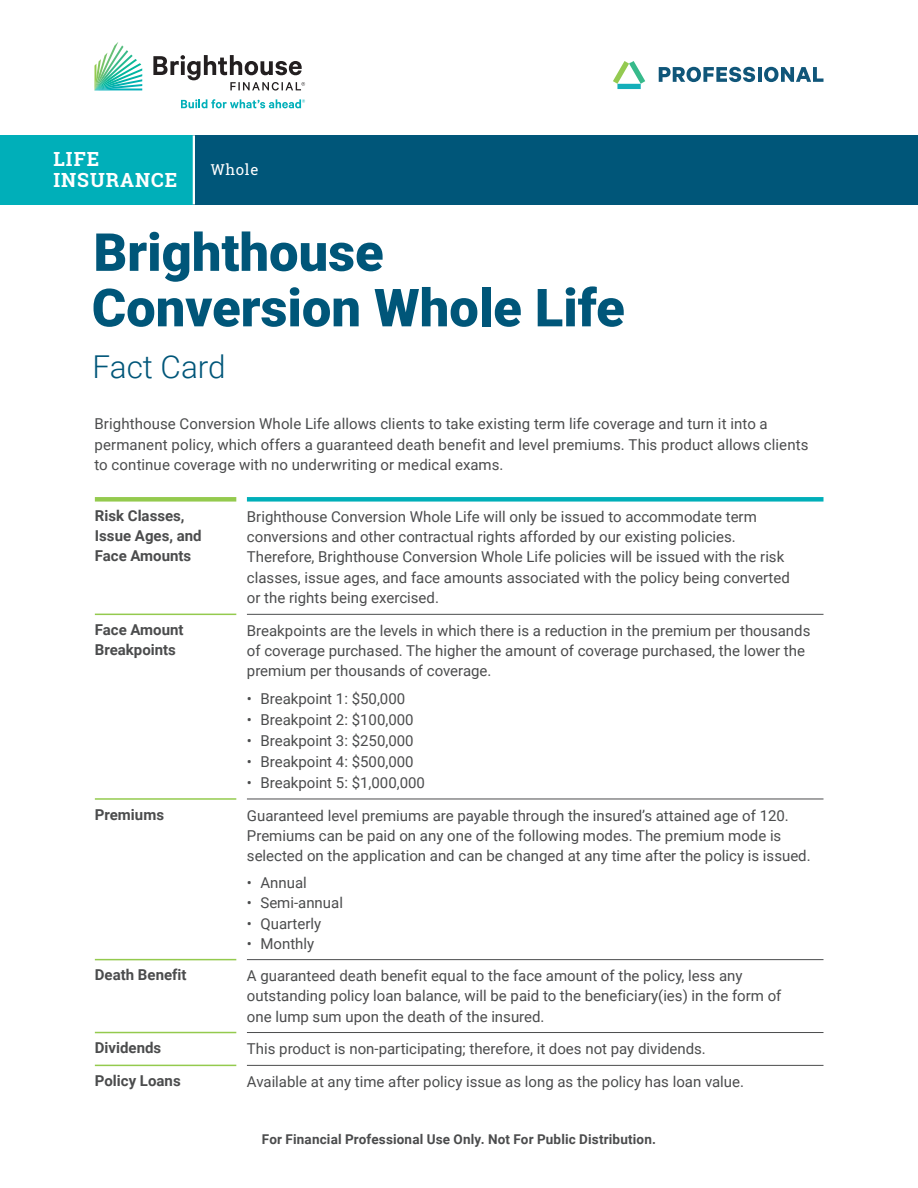
<style>
.page{position:relative;width:918px;height:1188px;background:#fff}
.page>*{position:absolute;margin:0;border:0;box-sizing:border-box;transform-origin:0 0}
.t1{font:900 52.5px/55.5px "Roboto";color:#005679}
.t2{font:300 31.5px "Roboto";color:#005679}
.t3{font:700 19.5px/21px "Roboto Slab";letter-spacing:.05em;color:#fff}
.t4{font:15px/20.2px "Roboto";color:#4b4c4d}
.t5{font:700 15px/20.2px "Roboto";color:#4b4c4d}
.t6{font:15px "Roboto Slab";letter-spacing:.045em;color:#fff}
.t7{font:700 13.5px "Roboto";letter-spacing:.01em;color:#4b4c4d}
</style>
<div class="page">
<hr style="left:95px;top:614px;width:141px;height:1px;background:#94ca4e">
<hr style="left:95px;top:798px;width:141px;height:2px;background:#94ca4e">
<hr style="left:95px;top:959px;width:141px;height:1px;background:#94ca4e">
<hr style="left:95px;top:1032px;width:141px;height:1px;background:#94ca4e">
<hr style="left:95px;top:1065px;width:141px;height:1px;background:#94ca4e">
<hr style="left:247px;top:614px;width:577px;height:1px;background:#4b4c4d">
<hr style="left:247px;top:799px;width:577px;height:1px;background:#4b4c4d">
<hr style="left:247px;top:959px;width:577px;height:1px;background:#4b4c4d">
<hr style="left:247px;top:1032px;width:577px;height:1px;background:#4b4c4d">
<hr style="left:247px;top:1065px;width:577px;height:1px;background:#4b4c4d">
<div style="left:95px;top:497px;width:141px;height:5px;background:#94ca4e"></div>
<div style="left:247px;top:497px;width:577px;height:5px;background:#00afb9"></div>
<svg style="left:94px;top:42px;width:48px;height:48px"></svg>
<svg style="left:153px;top:55px;width:152px;height:36px"></svg>
<svg style="left:181px;top:99px;width:124px;height:9px"></svg>
<svg style="left:613px;top:61px;width:32px;height:28px"></svg>
<svg style="left:659px;top:67px;width:96px;height:15px"></svg>
<hr style="left:758px;top:67px;width:4px;height:15px;background:#105679">
<svg style="left:764px;top:67px;width:60px;height:15px"></svg>
<div style="left:0;top:135px;width:194px;height:69px;background:#00afb9"></div>
<div style="left:194px;top:135px;width:724px;height:69px;background:#005679"></div>
<hr style="left:193px;top:135px;width:2px;height:69px;background:#fff">
<h3 class="t3" style="left:54px;top:149px;width:125px">LIFE<br>INSURANCE</h3>
<p class="t6" style="left:211px;top:160px;width:49px">Whole</p>
<h1 class="t1" style="left:92px;top:222px;width:534px">Brighthouse<br>Conversion Whole Life</h1>
<h2 class="t2" style="left:93px;top:344px;width:135px">Fact Card</h2>
<p class="t4" style="left:94px;top:413px;width:716px">Brighthouse Conversion Whole Life allows clients to take existing term life coverage and turn it into a permanent policy, which offers a guaranteed death benefit and level premiums. This product allows clients to continue coverage with no underwriting or medical exams.</p>
<p class="t5" style="left:95px;top:505px;width:108px">Risk Classes,<br>Issue Ages, and<br>Face Amounts</p>
<p class="t4" style="left:247px;top:506px;width:544px">Brighthouse Conversion Whole Life will only be issued to accommodate term conversions and other contractual rights afforded by our existing policies.<br>Therefore, Brighthouse Conversion Whole Life policies will be issued with the risk classes, issue ages, and face amounts associated with the policy being converted or the rights being exercised.</p>
<p class="t5" style="left:95px;top:619px;width:90px">Face Amount<br>Breakpoints</p>
<p class="t4" style="left:247px;top:620px;width:565px">Breakpoints are the levels in which there is a reduction in the premium per thousands of coverage purchased. The higher the amount of coverage purchased, the lower the premium per thousands of coverage.</p>
<p class="t4" style="left:247px;top:688px;width:160px">• Breakpoint 1: $50,000</p>
<p class="t4" style="left:247px;top:709px;width:168px">• Breakpoint 2: $100,000</p>
<p class="t4" style="left:247px;top:730px;width:168px">• Breakpoint 3: $250,000</p>
<p class="t4" style="left:247px;top:751px;width:168px">• Breakpoint 4: $500,000</p>
<p class="t4" style="left:247px;top:772px;width:180px">• Breakpoint 5: $1,000,000</p>
<p class="t5" style="left:95px;top:804px;width:71px">Premiums</p>
<p class="t4" style="left:247px;top:805px;width:565px">Guaranteed level premiums are payable through the insured’s attained age of 120.<br>Premiums can be paid on any one of the following modes. The premium mode is selected on the application and can be changed at any time after the policy is issued.</p>
<p class="t4" style="left:247px;top:872px;width:61px">• Annual</p>
<p class="t4" style="left:247px;top:892px;width:98px">• Semi-annual</p>
<p class="t4" style="left:247px;top:913px;width:76px">• Quarterly</p>
<p class="t4" style="left:247px;top:933px;width:69px">• Monthly</p>
<p class="t5" style="left:95px;top:964px;width:93px">Death Benefit</p>
<p class="t4" style="left:247px;top:965px;width:536px">A guaranteed death benefit equal to the face amount of the policy, less any outstanding policy loan balance, will be paid to the beneficiary(ies) in the form of one lump sum upon the death of the insured.</p>
<p class="t5" style="left:95px;top:1037px;width:68px">Dividends</p>
<p class="t4" style="left:247px;top:1038px;width:460px">This product is non-participating; therefore, it does not pay dividends.</p>
<p class="t5" style="left:95px;top:1070px;width:87px">Policy Loans</p>
<p class="t4" style="left:247px;top:1071px;width:499px">Available at any time after policy issue as long as the policy has loan value.</p>
<p class="t7" style="left:262px;top:1130px;width:396px">For Financial Professional Use Only. Not For Public Distribution.</p>
</div>
